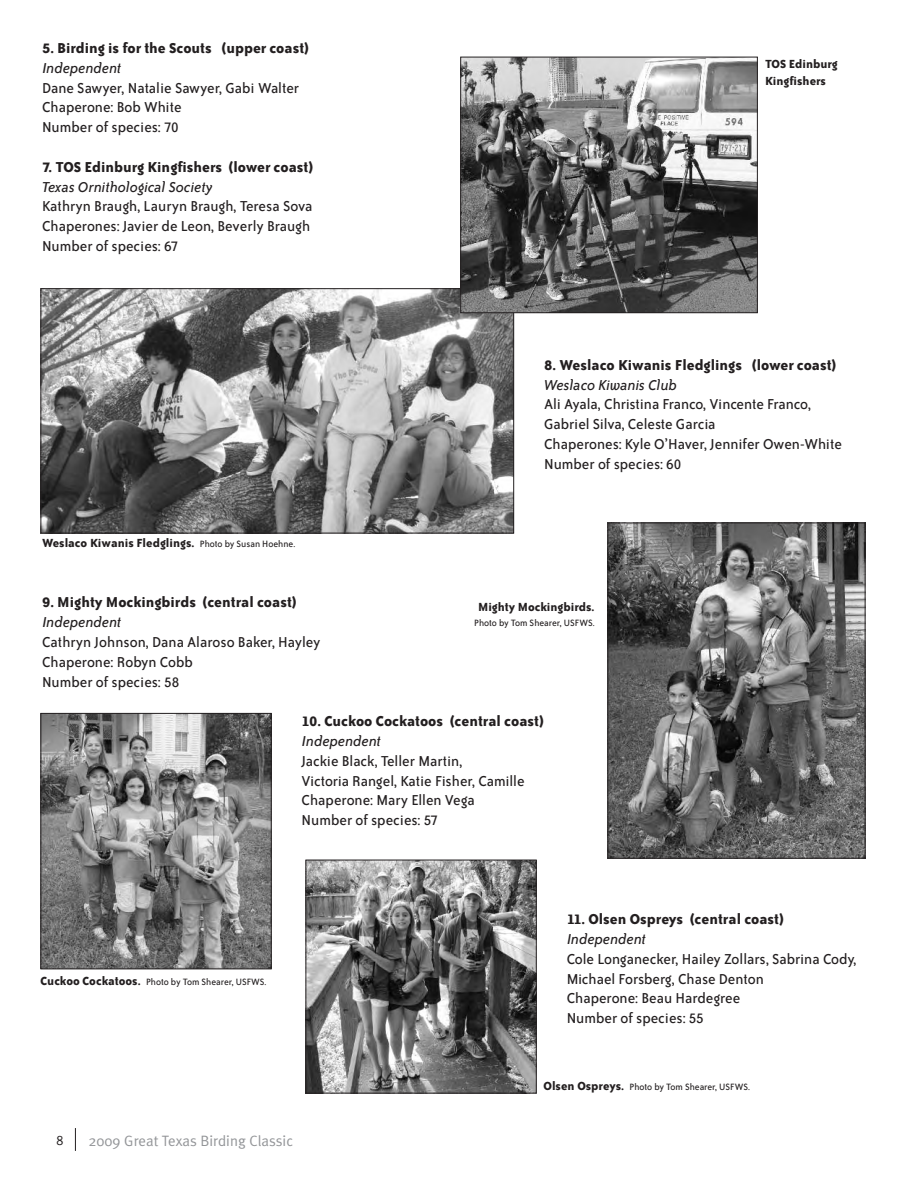
<style>
.page{position:relative;width:918px;height:1188px;background:#fff}
.page>*{position:absolute;margin:0;border:0;box-sizing:border-box;transform-origin:0 0}
.t1{font:16.5px/19.8px "Bailey Sans ITC";color:#231f20}
.t2{font:700 16.5px "Bailey Sans ITC";color:#231f20}
.t3{font:italic 16.5px "Bailey Sans ITC";color:#231f20}
.t4{font:15px "Meta Plus Normal";color:#939598}
.t5{font:700 13.5px/16.5px "Bailey Sans ITC";color:#231f20}
.t6{font:condensed 13.5px "Franklin Gothic";color:#231f20}
.t7{font:10.5px "Bailey Sans ITC";color:#231f20}
.s1{font-weight:400;font-size:10.5px}
.s2{font-weight:700;font-size:13.5px}
</style>
<div class="page">
<svg style="left:75px;top:1128px;width:1px;height:23px"></svg>
<img style="left:610px;top:525px;width:253px;height:332px">
<div style="left:608px;top:523px;width:257px;height:336px;border:1px solid #231f20"></div>
<img style="left:42px;top:715px;width:228px;height:252px">
<div style="left:40px;top:713px;width:232px;height:256px;border:1px solid #231f20"></div>
<img style="left:308px;top:862px;width:227px;height:230px">
<div style="left:306px;top:860px;width:231px;height:234px;border:1px solid #231f20"></div>
<img style="left:42px;top:290px;width:470px;height:241px">
<div style="left:40px;top:288px;width:474px;height:245px;border:1px solid #231f20"></div>
<img style="left:462px;top:59px;width:294px;height:252px">
<div style="left:460px;top:57px;width:298px;height:256px;border:1px solid #231f20"></div>
<p class="t2" style="left:42px;top:42px;width:269px">5. Birding is for the Scouts (upper coast)</p>
<p class="t3" style="left:42px;top:62px;width:81px">Independent</p>
<p class="t1" style="left:42px;top:79px;width:259px">Dane Sawyer, Natalie Sawyer, Gabi Walter<br>Chaperone: Bob White<br>Number of species: 70</p>
<p class="t2" style="left:42px;top:161px;width:273px">7. TOS Edinburg Kingfishers (lower coast)</p>
<p class="t3" style="left:42px;top:181px;width:172px">Texas Ornithological Society</p>
<p class="t1" style="left:42px;top:198px;width:272px">Kathryn Braugh, Lauryn Braugh, Teresa Sova<br>Chaperones: Javier de Leon, Beverly Braugh<br>Number of species: 67</p>
<p class="t5" style="left:42px;top:536px;width:255px">Weslaco Kiwanis Fledglings. <span class="s1">Photo by Susan Hoehne.</span></p>
<p class="t5" style="left:765px;top:57px;width:74px">TOS Edinburg<br>Kingfishers</p>
<p class="t2" style="left:544px;top:359px;width:294px">8. Weslaco Kiwanis Fledglings (lower coast)</p>
<p class="t3" style="left:544px;top:379px;width:135px">Weslaco Kiwanis Club</p>
<p class="t1" style="left:544px;top:396px;width:299px">Ali Ayala, Christina Franco, Vincente Franco, Gabriel Silva, Celeste Garcia<br>Chaperones: Kyle O’Haver, Jennifer Owen-White Number of species: 60</p>
<p class="t2" style="left:42px;top:597px;width:256px">9. Mighty Mockingbirds (central coast)</p>
<p class="t3" style="left:42px;top:616px;width:81px">Independent</p>
<p class="t1" style="left:42px;top:633px;width:280px">Cathryn Johnson, Dana Alaroso Baker, Hayley<br>Chaperone: Robyn Cobb<br>Number of species: 58</p>
<p class="t2" style="left:302px;top:715px;width:244px">10. Cuckoo Cockatoos (central coast)</p>
<p class="t3" style="left:302px;top:735px;width:81px">Independent</p>
<p class="t1" style="left:302px;top:752px;width:224px">Jackie Black, Teller Martin,<br>Victoria Rangel, Katie Fisher, Camille<br>Chaperone: Mary Ellen Vega<br>Number of species: 57</p>
<p class="t5" style="left:478px;top:600px;width:118px">Mighty Mockingbirds.</p>
<p class="t7" style="left:474px;top:619px;width:122px">Photo by Tom Shearer, USFWS.</p>
<p class="t7" style="left:40px;top:978px;width:228px"><span class="s2">Cuckoo Cockatoos.</span> Photo by Tom Shearer, USFWS.</p>
<p class="t6" style="left:57px;top:1136px;width:8px">8</p>
<p class="t4" style="left:89px;top:1132px;width:206px">2009 Great Texas Birding Classic</p>
<p class="t2" style="left:567px;top:913px;width:219px">11. Olsen Ospreys (central coast)</p>
<p class="t3" style="left:567px;top:933px;width:81px">Independent</p>
<p class="t1" style="left:567px;top:950px;width:291px">Cole Longanecker, Hailey Zollars, Sabrina Cody,<br>Michael Forsberg, Chase Denton<br>Chaperone: Beau Hardegree<br>Number of species: 55</p>
<p class="t7" style="left:544px;top:1083px;width:208px"><span class="s2">Olsen Ospreys.</span> Photo by Tom Shearer, USFWS.</p>
</div>
